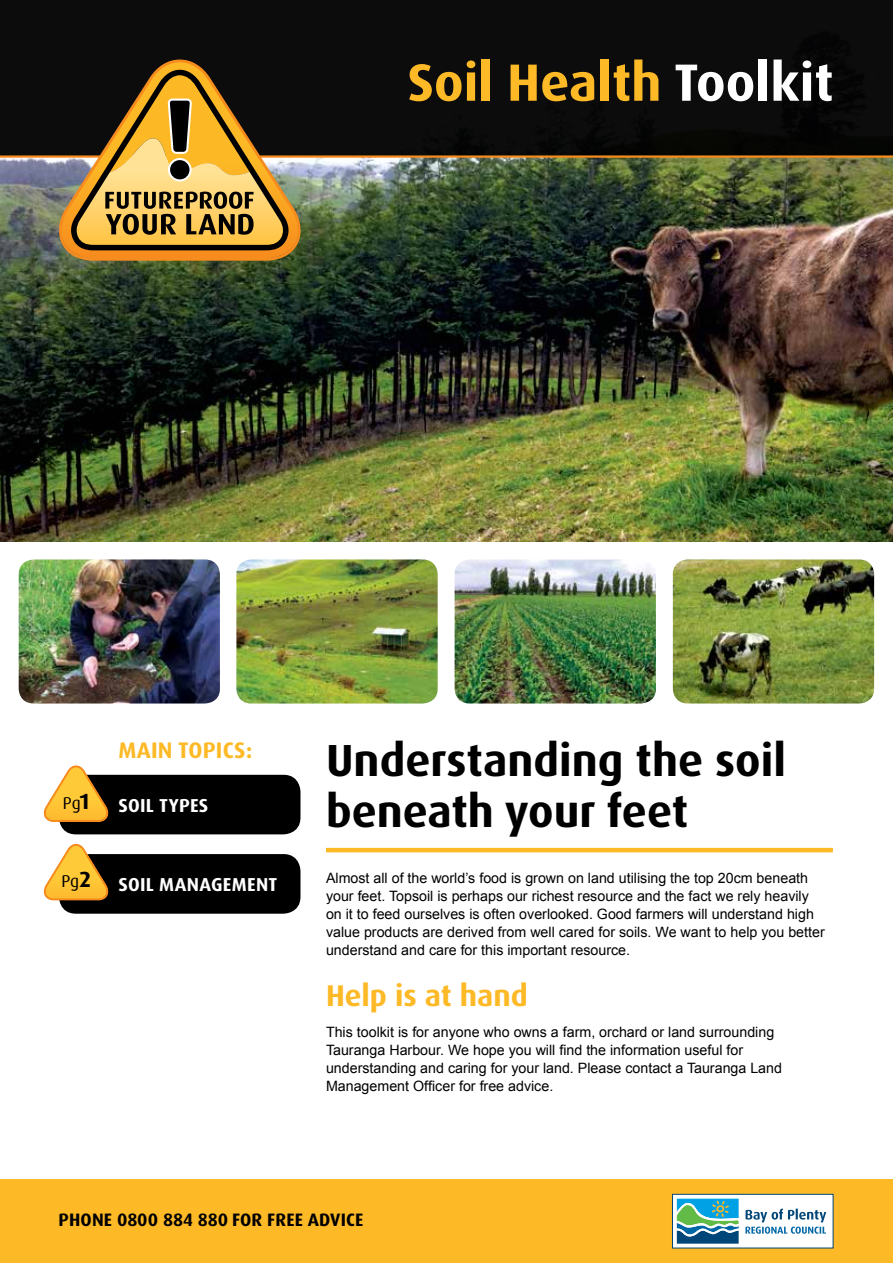
<style>
.page{position:relative;width:893px;height:1263px;background:#fff}
.page>*{position:absolute;margin:0;border:0;box-sizing:border-box;transform-origin:0 0}
.t1{font:700 52.5px "Dax Pro";color:#fdb926}
.t2{font:700 45px/51px "Dax Pro";color:#000}
.t3{font:700 30px "Dax Pro";color:#fdb926}
.t4{font:700 22.5px "Dax Pro";letter-spacing:.01em;color:#fdb926}
.t5{font:700 18.75px "Dax Pro";letter-spacing:.015em;color:#fff}
.t6{font:700 18px "Dax Pro";letter-spacing:.01em;color:#000}
.t7{font:17.1px "Dax Pro";color:#000}
.t8{font:14.25px/18px "Arial";color:#000}
.s1{color:#fff}
.s2{font-weight:700;font-size:21.9px}
</style>
<div class="page">
<div style="left:0;top:1179px;width:893px;height:84px;background:#fdb926"></div>
<div style="left:672px;top:1194px;width:161px;height:54px;background:#fff"></div>
<div style="left:672px;top:1194px;width:161px;height:54px;border:1px solid #004678"></div>
<svg style="left:677px;top:1199px;width:62px;height:45px;background:#479daa"></svg>
<svg style="left:745px;top:1208px;width:81px;height:26px"></svg>
<img style="left:0;top:158px;width:893px;height:383px">
<hr style="left:326px;top:848px;width:507px;height:4px;background:#fdb926">
<div style="left:0;top:0;width:893px;height:155px;background:#0c0c0c"></div>
<hr style="left:0;top:155px;width:893px;height:3px;background:#f68b1e">
<svg style="left:59px;top:155px;width:242px;height:106px;background:#c5893f"></svg>
<svg style="left:70px;top:60px;width:220px;height:190px"></svg>
<img style="left:673px;top:559px;width:201px;height:144px">
<img style="left:19px;top:559px;width:201px;height:144px">
<img style="left:455px;top:559px;width:201px;height:144px">
<img style="left:236px;top:559px;width:202px;height:144px">
<div style="left:59px;top:775px;width:241px;height:59px;background:#000;border-radius:17px"></div>
<div style="left:59px;top:854px;width:241px;height:60px;background:#000;border-radius:17px"></div>
<svg style="left:43px;top:765px;width:67px;height:57px"></svg>
<svg style="left:43px;top:843px;width:67px;height:58px"></svg>
<h1 class="t1" style="left:407px;top:49px;width:427px">SOIL HEALTH <span class="s1">TOOLKIT</span></h1>
<h3 class="t4" style="left:119px;top:735px;width:135px">MAIN TOPICS:</h3>
<h2 class="t2" style="left:326px;top:735px;width:461px">UNDERSTANDING THE SOIL<br>BENEATH YOUR FEET</h2>
<p class="t8" style="left:326px;top:869px;width:500px">Almost all of the world’s food is grown on land utilising the top 20cm beneath your feet. Topsoil is perhaps our richest resource and the fact we rely heavily on it to feed ourselves is often overlooked. Good farmers will understand high value products are derived from well cared for soils. We want to help you better understand and care for this important resource.</p>
<h3 class="t3" style="left:326px;top:976px;width:204px">HELP IS AT HAND</h3>
<p class="t8" style="left:326px;top:1023px;width:458px">This toolkit is for anyone who owns a farm, orchard or land surrounding Tauranga Harbour. We hope you will find the information useful for understanding and caring for your land. Please contact a Tauranga Land Management Officer for free advice.</p>
<p class="t7" style="left:63px;top:792px;width:28px">Pg<span class="s2">1</span></p>
<h3 class="t5" style="left:119px;top:793px;width:91px">SOIL TYPES</h3>
<p class="t7" style="left:61px;top:870px;width:31px">Pg<span class="s2">2</span></p>
<h3 class="t5" style="left:119px;top:872px;width:160px">SOIL MANAGEMENT</h3>
<p class="t6" style="left:59px;top:1208px;width:306px">PHONE 0800 884 880 FOR FREE ADVICE</p>
</div>
